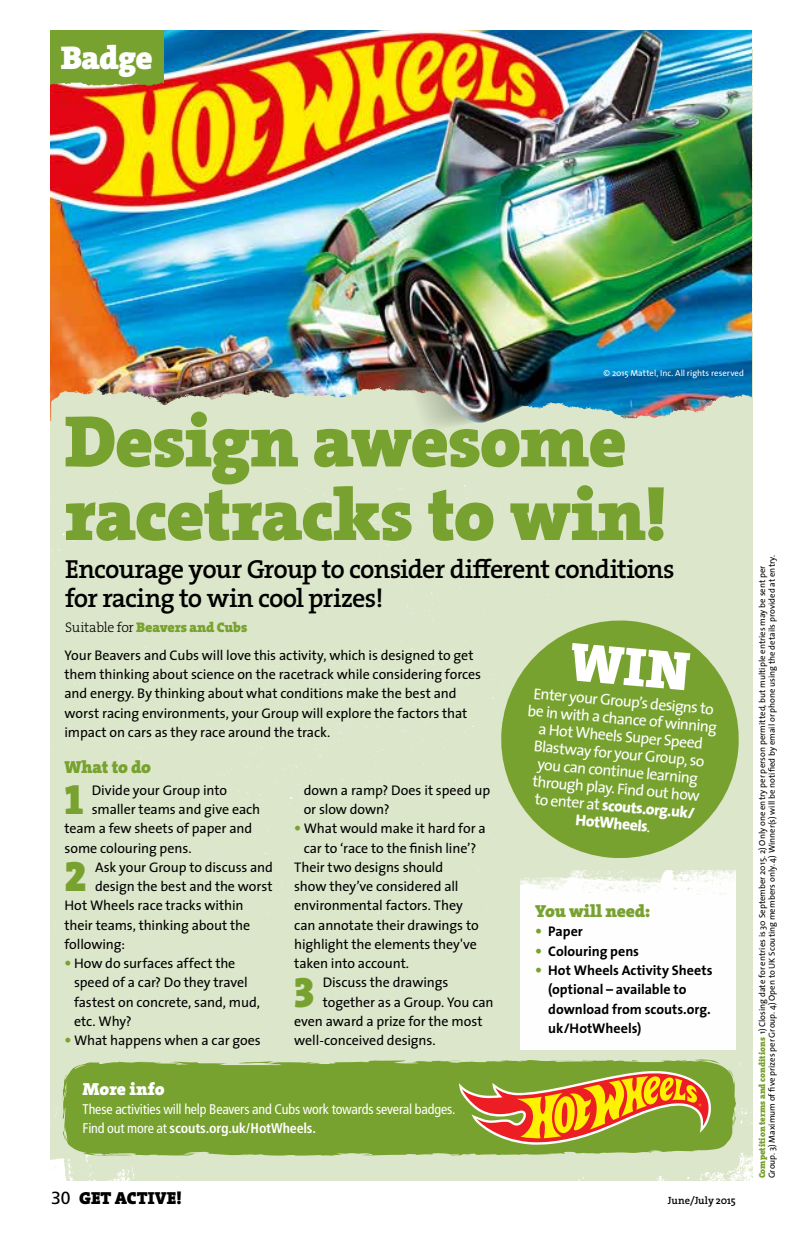
<style>
.page{position:relative;width:794px;height:1241px;background:#fff}
.page>*{position:absolute;margin:0;border:0;box-sizing:border-box;transform-origin:0 0}
.t1{font:73.5px/73.5px "The Serif HP9 Blk";letter-spacing:-.015em;color:#78a22f}
.t2{font:42.52px "The Serif HP9 Blk";color:#78a22f}
.t3{font:33.07px "The Serif HP9 Blk";letter-spacing:-.02em;color:#fff}
.t4{font:26.25px/29.8px "The Serif HP6 Se Bld";letter-spacing:-.03em;color:#000}
.t5{font:17.5px "The Serif HP9 Blk";letter-spacing:-.01em;color:#78a22f}
.t6{font:17.5px "The Serif HP9 Blk";letter-spacing:.005em;color:#000}
.t7{font:17.5px "The Serif HP9 Blk";letter-spacing:-.005em;color:#fff}
.t8{font:15.75px/17.5px "The Sans";color:#fff;text-align:center}
.t9{font:14px/19.2px "The Sans";letter-spacing:-.005em;color:#000}
.t10{font:700 14px/19.2px "The Sans";color:#000}
.t11{font:condensed 14px/19.2px "Frutiger";letter-spacing:-.01em;color:#fff}
.t12{font:14px "The Serif HP9 Blk";letter-spacing:-.01em;color:#78a22f}
.t13{font:10.5px "The Serif HP6 Se Bld";letter-spacing:-.01em;color:#000}
.t14{font:8.75px/9.6px "The Sans";letter-spacing:.005em;color:#000}
.t15{font:8.75px "The Sans";letter-spacing:.005em;color:#fff}
.s1{font-family:"The Serif HP3 Lig";color:#000}
.s2{font-family:"Frutiger";font-weight:700;font-stretch:condensed;color:#78a22f}
.s3{font-weight:700}
.s4{font-weight:800}
.s5{font-family:"Frutiger";font-stretch:condensed;color:#78a22f}
.s6{font-family:"Frutiger"}
.s7{font-family:"The Serif HP9 Blk";color:#78a22f}
</style>
<div class="page">
<div style="left:51px;top:50px;width:701px;height:1129px;background:#dce6ca"></div>
<img style="left:51px;top:31px;width:700px;height:351px">
<div style="left:51px;top:382px;width:702px;height:414px;background:#dce6ca"></div>
<img style="left:51px;top:31px;width:112px;height:58px">
<svg style="left:62px;top:1059px;width:674px;height:96px;background:#81a83d"></svg>
<img style="left:520px;top:869px;width:215px;height:180px">
<svg style="left:459px;top:1070px;width:256px;height:74px;background:#bd9634"></svg>
<svg style="left:496px;top:615px;width:248px;height:248px;background:#96b65e"></svg>
<img style="left:333px;top:359px;width:154px;height:74px">
<img style="left:428px;top:310px;width:126px;height:114px">
<div style="left:569px;top:643px;width:121px;height:47px;background:#78a22f"></div>
<h3 class="t3" style="left:61px;top:35px;width:94px">Badge</h3>
<p class="t15" style="left:603px;top:366px;width:142px">© 2015 Mattel, Inc. All rights reserved</p>
<h1 class="t1" style="left:65px;top:404px;width:604px">Design awesome racetracks to win!</h1>
<h3 class="t4" style="left:65px;top:554px;width:611px">Encourage your Group to consider different conditions for racing to win cool prizes!</h3>
<p class="t12" style="left:65px;top:617px;width:183px"><span class="s1">Suitable for</span> Beavers and Cubs</p>
<p class="t9" style="left:64px;top:645px;width:418px">Your Beavers and Cubs will love this activity, which is designed to get them thinking about science on the racetrack while considering forces and energy. By thinking about what conditions make the best and worst racing environments, your Group will explore the factors that impact on cars as they race around the track.</p>
<p class="t5" style="left:64px;top:755px;width:88px">What to do</p>
<h2 class="t2" style="left:64px;top:770px;width:20px">1</h2>
<p class="t9" style="left:92px;top:779px;width:137px">Divide your Group into</p>
<p class="t9" style="left:92px;top:799px;width:170px">smaller teams and give each</p>
<p class="t9" style="left:64px;top:818px;width:189px">team a few sheets of paper and</p>
<p class="t9" style="left:64px;top:837px;width:128px">some colouring pens.</p>
<h2 class="t2" style="left:64px;top:847px;width:24px">2</h2>
<p class="t9" style="left:95px;top:856px;width:179px">Ask your Group to discuss and</p>
<p class="t9" style="left:95px;top:876px;width:179px">design the best and the worst</p>
<p class="t9" style="left:64px;top:895px;width:180px">Hot Wheels race tracks within</p>
<p class="t9" style="left:64px;top:914px;width:187px">their teams, thinking about the</p>
<p class="t9" style="left:64px;top:933px;width:62px">following:</p>
<p class="t9" style="left:74px;top:953px;width:187px;text-indent:-9px"><span class="s2">•</span> How do surfaces affect the speed of a car? Do they travel fastest on concrete, sand, mud, etc. Why?</p>
<p class="t9" style="left:64px;top:1030px;width:198px"><span class="s2">•</span> What happens when a car goes</p>
<p class="t9" style="left:304px;top:779px;width:188px">down a ramp? Does it speed up or slow down?</p>
<p class="t9" style="left:294px;top:818px;width:193px"><span class="s2">•</span> What would make it hard for a</p>
<p class="t9" style="left:304px;top:837px;width:174px">car to ‘race to the finish line’?</p>
<p class="t9" style="left:294px;top:856px;width:150px">Their two designs should</p>
<p class="t9" style="left:294px;top:876px;width:166px">show they’ve considered all</p>
<p class="t9" style="left:294px;top:895px;width:170px">environmental factors. They</p>
<p class="t9" style="left:294px;top:914px;width:186px">can annotate their drawings to</p>
<p class="t9" style="left:294px;top:933px;width:184px">highlight the elements they've</p>
<p class="t9" style="left:294px;top:953px;width:116px">taken into account.</p>
<h2 class="t2" style="left:294px;top:963px;width:22px">3</h2>
<p class="t9" style="left:323px;top:972px;width:127px">Discuss the drawings</p>
<p class="t9" style="left:323px;top:991px;width:172px">together as a Group. You can</p>
<p class="t9" style="left:294px;top:1010px;width:190px">even award a prize for the most</p>
<p class="t9" style="left:294px;top:1030px;width:143px">well-conceived designs.</p>
<p class="t7" style="left:83px;top:1076px;width:83px">More info</p>
<p class="t11" style="left:83px;top:1099px;width:374px">These activities will help Beavers and Cubs work towards several badges.<br>Find out more at <span class="s3">scouts.org.uk/HotWheels.</span></p>
<p class="t8" style="left:534px;top:684px;width:182px;rotate:5deg">Enter your Group’s designs to</p>
<p class="t8" style="left:528px;top:701px;width:191px;rotate:5deg">be in with a chance of winning a Hot Wheels Super Speed<br>Blastway for your Group, so you can continue learning through play. Find out how<br>to enter at <span class="s4">scouts.org.uk/<br>HotWheels</span>.</p>
<p class="t5" style="left:535px;top:899px;width:117px">You will need:</p>
<p class="t10" style="left:535px;top:921px;width:49px"><span class="s5">•</span> Paper</p>
<p class="t10" style="left:535px;top:940px;width:105px"><span class="s5">•</span> Colouring pens</p>
<p class="t10" style="left:548px;top:960px;width:166px;text-indent:-13px"><span class="s5">•</span> Hot Wheels Activity Sheets (optional – available to download from scouts.org. uk/HotWheels)</p>
<p class="t6" style="left:51px;top:1185px;width:132px"><span class="s6">30</span> GET ACTIVE!</p>
<p class="t13" style="left:668px;top:1192px;width:69px">June/July 2015</p>
<p class="t14" style="left:757px;top:1178px;width:625px;rotate:-90deg"><span class="s7">Competition terms and conditions</span> 1) Closing date for entries is 30 September 2015. 2) Only one entry per person permitted, but multiple entries may be sent per<br>Group. 3) Maximum of five prizes per Group. 4) Open to UK Scouting members only. 4) Winner(s) will be notified by email or phone using the details provided at entry.</p>
</div>
